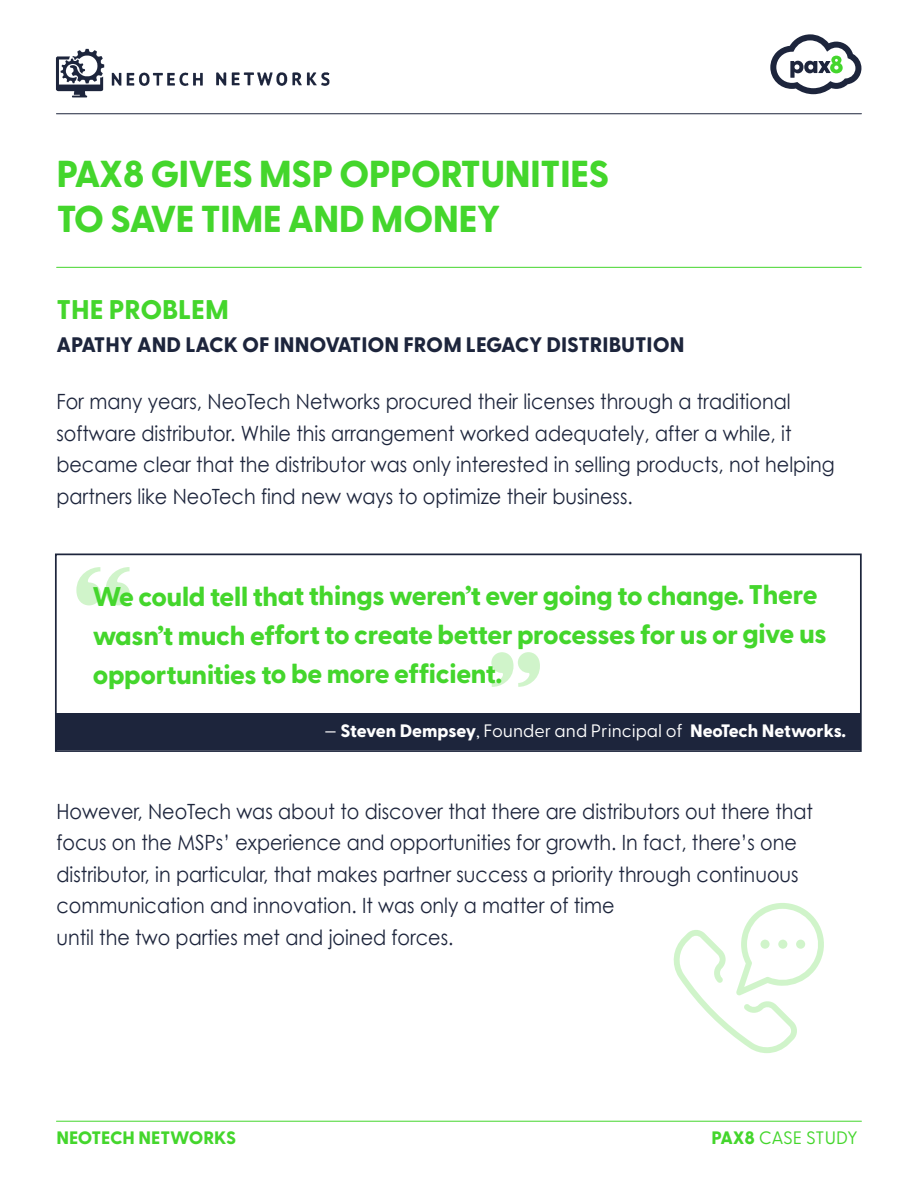
<style>
.page{position:relative;width:918px;height:1188px;background:#fff}
.page>*{position:absolute;margin:0;border:0;box-sizing:border-box;transform-origin:0 0}
.t1{font:800 37.5px/45px "Greycliff CF";letter-spacing:-.02em;color:#44d62c}
.t2{font:800 27px/39.2px "Greycliff CF";letter-spacing:-.015em;color:#44d62c}
.t3{font:21px/31.5px "Century Gothic";color:#1d253c;scale:.91 1}
.t4{font:800 21px "Greycliff CF";color:#1d253c}
.t5{font:800 18px "Greycliff CF";letter-spacing:-.005em;color:#fff}
.t6{font:800 18px "Greycliff CF";color:#44d62c}
.t7{font:18px "Greycliff CF";letter-spacing:-.02em;color:#44d62c}
.s1{font-weight:400}
.s2{font-weight:800}
</style>
<div class="page">
<hr style="left:56px;top:1121px;width:805px;height:1px;background:#44d62c">
<svg style="left:674px;top:903px;width:150px;height:150px"></svg>
<hr style="left:57px;top:267px;width:804px;height:1px;background:#44d62c">
<div style="left:56px;top:714px;width:805px;height:36px;background:#1d253c"></div>
<svg style="left:76px;top:567px;width:54px;height:38px"></svg>
<svg style="left:491px;top:652px;width:49px;height:35px"></svg>
<div style="left:55px;top:554px;width:807px;height:198px;border:2px solid #1d253c"></div>
<svg style="left:770px;top:34px;width:91px;height:60px"></svg>
<hr style="left:56px;top:113px;width:805px;height:1px;background:#1d253c">
<img style="left:56px;top:48px;width:274px;height:50px">
<h1 class="t1" style="left:56px;top:153px;width:555px">PAX8 GIVES MSP OPPORTUNITIES<br>TO SAVE TIME AND MONEY</h1>
<p class="t2" style="left:56px;top:291px;width:174px">THE PROBLEM</p>
<p class="t4" style="left:56px;top:332px;width:630px">APATHY AND LACK OF INNOVATION FROM LEGACY DISTRIBUTION</p>
<p class="t3" style="left:56px;top:385px;width:857px">For many years, NeoTech Networks procured their licenses through a traditional software distributor. While this arrangement worked adequately, after a while, it became clear that the distributor was only interested in selling products, not helping partners like NeoTech find new ways to optimize their business.</p>
<p class="t2" style="left:93px;top:577px;width:736px">We could tell that things weren’t ever going to change. There wasn’t much effort to create better processes for us or give us opportunities to be more efficient.</p>
<p class="t5" style="left:325px;top:720px;width:523px"><span class="s1">—</span> Steven Dempsey<span class="s1">, Founder and Principal of</span> NeoTech Networks.</p>
<p class="t3" style="left:56px;top:795px;width:833px">However, NeoTech was about to discover that there are distributors out there that focus on the MSPs’ experience and opportunities for growth. In fact, there’s one distributor, in particular, that makes partner success a priority through continuous communication and innovation. It was only a matter of time<br>until the two parties met and joined forces.</p>
<p class="t6" style="left:56px;top:1127px;width:181px">NEOTECH NETWORKS</p>
<p class="t7" style="left:712px;top:1128px;width:148px"><span class="s2">PAX8</span> CASE STUDY</p>
</div>
